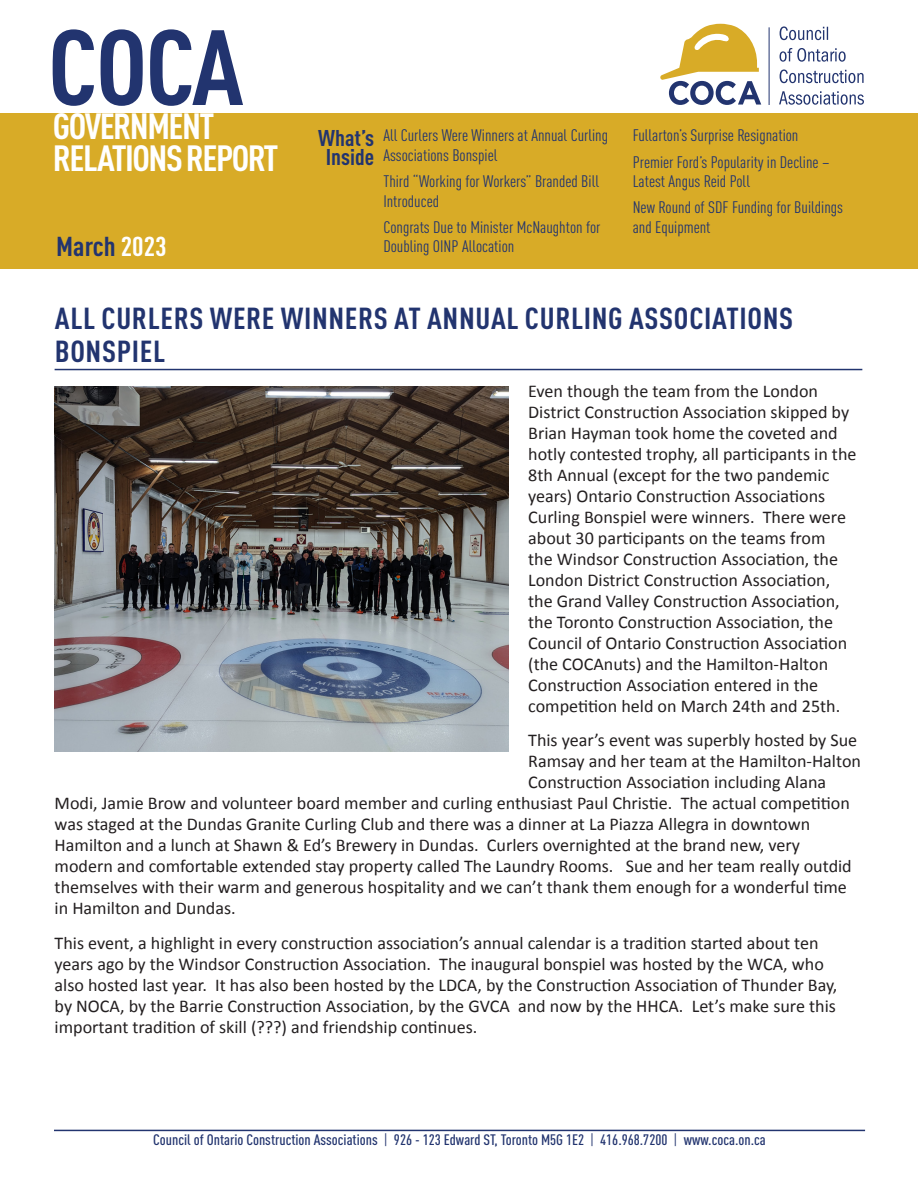
<style>
.page{position:relative;width:918px;height:1188px;background:#fff}
.page>*{position:absolute;margin:0;border:0;box-sizing:border-box;transform-origin:0 0}
.t1{font:700 condensed 105px "DIN Pro";color:#22346f;scale:1.06 1}
.t2{font:700 condensed 36px/31.5px "DIN Pro";letter-spacing:-.04em;color:#fff;scale:1.06 1}
.Article_Title{font:700 condensed 30px/33px "DIN Pro";letter-spacing:.02em;color:#22346f;scale:1.06 1}
.t3{font:700 condensed 27px "DIN Pro";color:#22346f;scale:1.06 1}
.t4{font:700 condensed 22.5px/19.5px "DIN Pro";color:#22346f;text-align:center;scale:1.06 1}
.Body{font:18px/21px "Calibri";color:#231f20}
.t5{font:condensed 16.5px/19.5px "DIN Pro";color:#22346f;scale:1.06 1}
.t6{font:500 condensed 15px "DIN Pro";color:#22346f;scale:1.06 1}
.s1{color:#fff}
.s2{font-weight:400}
</style>
<div class="page">
<div style="left:0;top:113px;width:918px;height:156px;background:#d8ab27"></div>
<hr style="left:54px;top:1130px;width:811px;height:1px;background:#22346f">
<hr style="left:769px;top:27px;width:1px;height:78px;background:#22346f">
<svg style="left:660px;top:24px;width:101px;height:81px"></svg>
<svg style="left:779px;top:91px;width:85px;height:14px"></svg>
<svg style="left:780px;top:69px;width:84px;height:14px"></svg>
<svg style="left:780px;top:48px;width:66px;height:14px"></svg>
<svg style="left:780px;top:26px;width:48px;height:14px"></svg>
<hr style="left:55px;top:369px;width:807px;height:1px;background:#22346f">
<img style="left:55px;top:387px;width:453px;height:365px">
<h1 class="t1" style="left:48px;top:-12px;width:186px">COCA</h1>
<h2 class="t2" style="left:53px;top:107px;width:214px">GOVERNMENT<br>RELATIONS REPORT</h2>
<h3 class="t3" style="left:56px;top:226px;width:106px">March <span class="s1">2023</span></h3>
<p class="t4" style="left:318px;top:126px;width:54px">What’s<br>Inside</p>
<p class="t5" style="left:383px;top:125px;width:214px">All Curlers Were Winners at Annual Curling<br>Associations Bonspiel</p>
<p class="t5" style="left:383px;top:170px;width:205px">Third “Working for Workers” Branded Bill<br>Introduced</p>
<p class="t5" style="left:383px;top:216px;width:206px">Congrats Due to Minister McNaughton for<br>Doubling OINP Allocation</p>
<p class="t5" style="left:633px;top:125px;width:158px">Fullarton’s Surprise Resignation</p>
<p class="t5" style="left:633px;top:151px;width:187px">Premier Ford’s Popularity in Decline –<br>Latest Angus Reid Poll</p>
<p class="t5" style="left:633px;top:197px;width:200px">New Round of SDF Funding for Buildings and Equipment</p>
<p class="Article_Title" style="left:55px;top:299px;width:698px">ALL CURLERS WERE WINNERS AT ANNUAL CURLING ASSOCIATIONS<br>BONSPIEL</p>
<p class="Body" style="left:528px;top:380px;width:330px">Even though the team from the London District Construction Association skipped by Brian Hayman took home the coveted and hotly contested trophy, all participants in the 8th Annual (except for the two pandemic years) Ontario Construction Associations Curling Bonspiel were winners. There were about 30 participants on the teams from<br>the Windsor Construction Association, the London District Construction Association, the Grand Valley Construction Association, the Toronto Construction Association, the Council of Ontario Construction Association (the COCAnuts) and the Hamilton-Halton Construction Association entered in the competition held on March 24th and 25th.</p>
<p class="Body" style="left:528px;top:729px;width:331px">This year’s event was superbly hosted by Sue</p>
<p class="Body" style="left:528px;top:750px;width:334px">Ramsay and her team at the Hamilton-Halton</p>
<p class="Body" style="left:528px;top:771px;width:300px">Construction Association including Alana</p>
<p class="Body" style="left:55px;top:792px;width:797px">Modi, Jamie Brow and volunteer board member and curling enthusiast Paul Christie. The actual competition</p>
<p class="Body" style="left:55px;top:813px;width:757px">was staged at the Dundas Granite Curling Club and there was a dinner at La Piazza Allegra in downtown</p>
<p class="Body" style="left:55px;top:834px;width:747px">Hamilton and a lunch at Shawn &amp; Ed’s Brewery in Dundas. Curlers overnighted at the brand new, very</p>
<p class="Body" style="left:55px;top:855px;width:799px">modern and comfortable extended stay property called The Laundry Rooms. Sue and her team really outdid</p>
<p class="Body" style="left:55px;top:876px;width:794px">themselves with their warm and generous hospitality and we can’t thank them enough for a wonderful time</p>
<p class="Body" style="left:55px;top:897px;width:183px">in Hamilton and Dundas.</p>
<p class="Body" style="left:55px;top:932px;width:784px">This event, a highlight in every construction association’s annual calendar is a tradition started about ten years ago by the Windsor Construction Association. The inaugural bonspiel was hosted by the WCA, who also hosted last year. It has also been hosted by the LDCA, by the Construction Association of Thunder Bay, by NOCA, by the Barrie Construction Association, by the GVCA and now by the HHCA. Let’s make sure this important tradition of skill (???) and friendship continues.</p>
<p class="t6" style="left:153px;top:1128px;width:579px">Council of Ontario Construction Associations <span class="s2">|</span> 926 - 123 Edward ST, Toronto M5G 1E2 <span class="s2">|</span> 416.968.7200 <span class="s2">|</span> www.coca.on.ca</p>
</div>
